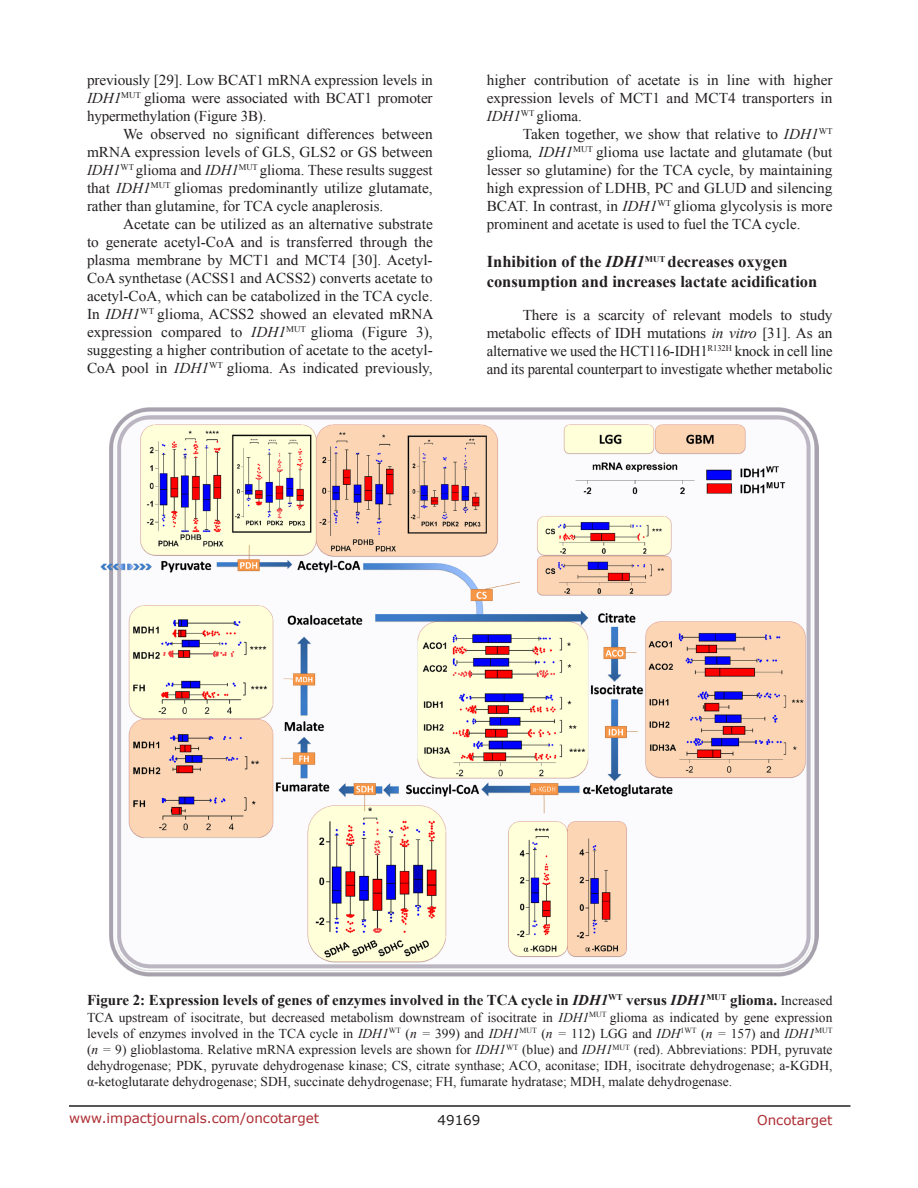
<style>
.page{position:relative;width:918px;height:1188px;background:#fff}
.page>*{position:absolute;margin:0;border:0;box-sizing:border-box;transform-origin:0 0}
.SubHeading_middle{font:700 16.5px/19.8px "Times New Roman";color:#231f20}
.BodyText{font:15px/18px "Times New Roman";color:#231f20;text-align:justify}
.FigureText{font:700 15px "Times New Roman";color:#231f20}
.FigureText-2{font:13.5px/16.2px "Times New Roman";color:#231f20;text-align:justify}
.t1{font:13.5px "Verdana";color:#ac2b31}
.t2{font:13.5px "Verdana";color:#231f20}
.s1{font-style:italic}
.s2{font-weight:400;font-size:13.5px}
</style>
<div class="page">
<hr style="left:69px;top:1105px;width:781px;height:2px;background:#231f20">
<img style="left:101px;top:408px;width:718px;height:568px">
<p class="BodyText" style="left:87px;top:71px;width:347px">previously [29]. Low BCAT1 mRNA expression levels in <span class="s1">IDH1</span><sup>MUT</sup> glioma were associated with BCAT1 promoter hypermethylation (Figure 3B).</p>
<p class="BodyText" style="left:87px;top:125px;width:347px;text-indent:36px">We observed no significant differences between mRNA expression levels of GLS, GLS2 or GS between <span class="s1">IDH1</span><sup>WT</sup> glioma and <span class="s1">IDH1</span><sup>MUT</sup> glioma. These results suggest that <span class="s1">IDH1</span><sup>MUT</sup> gliomas predominantly utilize glutamate, rather than glutamine, for TCA cycle anaplerosis.</p>
<p class="BodyText" style="left:87px;top:215px;width:348px;text-indent:36px">Acetate can be utilized as an alternative substrate to generate acetyl-CoA and is transferred through the plasma membrane by MCT1 and MCT4 [30]. Acetyl-CoA synthetase (ACSS1 and ACSS2) converts acetate to acetyl-CoA, which can be catabolized in the TCA cycle.<br>In <span class="s1">IDH1</span><sup>WT</sup> glioma, ACSS2 showed an elevated mRNA expression compared to <span class="s1">IDH1</span><sup>MUT</sup> glioma (Figure 3), suggesting a higher contribution of acetate to the acetyl-CoA pool in <span class="s1">IDH1</span><sup>WT</sup> glioma. As indicated previously,</p>
<p class="BodyText" style="left:487px;top:71px;width:347px">higher contribution of acetate is in line with higher expression levels of MCT1 and MCT4 transporters in <span class="s1">IDH1</span><sup>WT</sup> glioma.</p>
<p class="BodyText" style="left:487px;top:125px;width:347px;text-indent:36px">Taken together, we show that relative to <span class="s1">IDH1</span><sup>WT </sup>glioma<span class="s1">, IDH1</span><sup>MUT</sup> glioma use lactate and glutamate (but lesser so glutamine) for the TCA cycle, by maintaining high expression of LDHB, PC and GLUD and silencing BCAT. In contrast, in <span class="s1">IDH1</span><sup>WT</sup> glioma glycolysis is more prominent and acetate is used to fuel the TCA cycle.</p>
<p class="SubHeading_middle" style="left:487px;top:251px;width:332px">Inhibition of the <span class="s1">IDH1</span><sup>MUT</sup> decreases oxygen consumption and increases lactate acidification</p>
<p class="BodyText" style="left:487px;top:306px;width:347px;text-indent:36px">There is a scarcity of relevant models to study metabolic effects of IDH mutations <span class="s1">in vitro</span> [31]. As an alternative we used the HCT116-IDH1<sup>R132H</sup> knock in cell line and its parental counterpart to investigate whether metabolic</p>
<p class="FigureText" style="left:87px;top:990px;width:747px">Figure 2: Expression levels of genes of enzymes involved in the TCA cycle in <span class="s1">IDH1</span><sup>WT</sup> versus <span class="s1">IDH1</span><sup>MUT</sup> glioma. <span class="s2">Increased</span></p>
<p class="FigureText-2" style="left:87px;top:1009px;width:747px">TCA upstream of isocitrate, but decreased metabolism downstream of isocitrate in <span class="s1">IDH1</span><sup>MUT</sup> glioma as indicated by gene expression levels of enzymes involved in the TCA cycle in <span class="s1">IDH1</span><sup>WT</sup> (<span class="s1">n =</span> 399) and <span class="s1">IDH1</span><sup>MUT</sup> (<span class="s1">n =</span> 112) LGG and <span class="s1">IDH</span><sup>1WT</sup> (<span class="s1">n =</span> 157) and <span class="s1">IDH1</span><sup>MUT </sup>(<span class="s1">n =</span> 9) glioblastoma. Relative mRNA expression levels are shown for <span class="s1">IDH1</span><sup>WT</sup> (blue) and <span class="s1">IDH1</span><sup>MUT</sup> (red). Abbreviations: PDH, pyruvate dehydrogenase; PDK, pyruvate dehydrogenase kinase; CS, citrate synthase; ACO, aconitase; IDH, isocitrate dehydrogenase; a-KGDH, α-ketoglutarate dehydrogenase; SDH, succinate dehydrogenase; FH, fumarate hydratase; MDH, malate dehydrogenase.</p>
<p class="t1" style="left:69px;top:1109px;width:252px">www.impactjournals.com/oncotarget</p>
<p class="t2" style="left:438px;top:1111px;width:44px">49169</p>
<p class="t1" style="left:757px;top:1111px;width:77px">Oncotarget</p>
</div>
